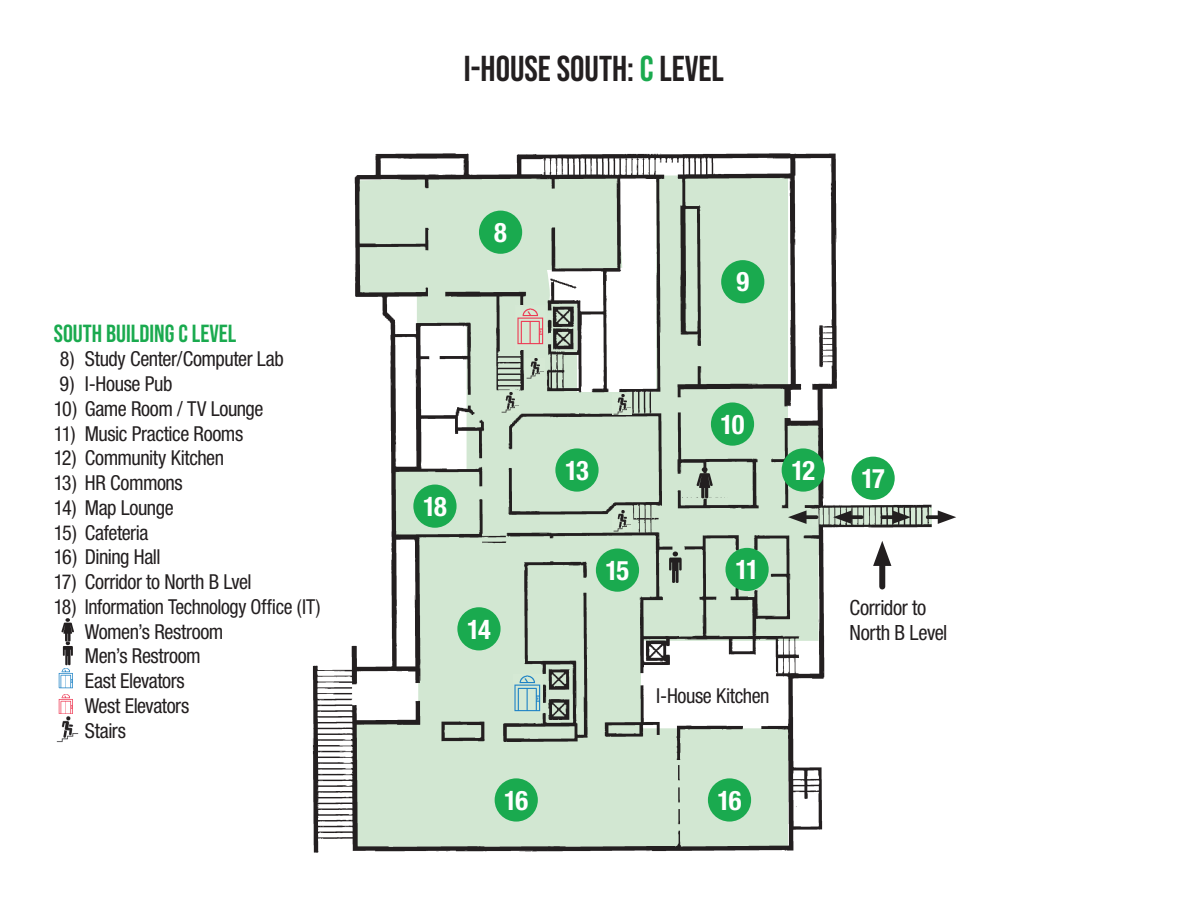
<style>
.page{position:relative;width:1188px;height:918px;background:#fff}
.page>*{position:absolute;margin:0;border:0;box-sizing:border-box;transform-origin:0 0}
.t1{font:36px "Bebas Neue";color:#231f20}
.t2{font:700 condensed 27px "Helvetica Neue";letter-spacing:-.065em;color:#fff}
.t3{font:24.75px "Bebas Neue";color:#1aaa4f}
.t4{font:condensed 21px/25.2px "Helvetica Neue";letter-spacing:-.02em;color:#231f20}
.t5{font:condensed 20.7px "Helvetica Neue";letter-spacing:-.02em;color:#231f20}
.t6{font:condensed 20.7px/24.8px "Helvetica Neue";letter-spacing:-.02em;color:#231f20;scale:.96 1}
.s1{color:#1aaa4f}
</style>
<div class="page">
<img style="left:312px;top:153px;width:626px;height:700px">
<div style="left:479px;top:211px;width:43px;height:43px;background:#1aaa4f;border-radius:50%"></div>
<div style="left:721px;top:260px;width:43px;height:43px;background:#1aaa4f;border-radius:50%"></div>
<div style="left:555px;top:448px;width:44px;height:44px;background:#1aaa4f;border-radius:50%"></div>
<div style="left:711px;top:402px;width:43px;height:44px;background:#1aaa4f;border-radius:50%"></div>
<div style="left:782px;top:448px;width:43px;height:44px;background:#1aaa4f;border-radius:50%"></div>
<div style="left:852px;top:457px;width:43px;height:43px;background:#1aaa4f;border-radius:50%"></div>
<div style="left:725px;top:548px;width:44px;height:43px;background:#1aaa4f;border-radius:50%"></div>
<div style="left:596px;top:549px;width:43px;height:43px;background:#1aaa4f;border-radius:50%"></div>
<div style="left:457px;top:607px;width:44px;height:43px;background:#1aaa4f;border-radius:50%"></div>
<div style="left:413px;top:485px;width:44px;height:43px;background:#1aaa4f;border-radius:50%"></div>
<div style="left:495px;top:778px;width:43px;height:44px;background:#1aaa4f;border-radius:50%"></div>
<div style="left:708px;top:778px;width:43px;height:44px;background:#1aaa4f;border-radius:50%"></div>
<div style="left:879px;top:556px;width:6px;height:31px;background:#231f20"></div>
<svg style="left:873px;top:541px;width:18px;height:25px"></svg>
<svg style="left:852px;top:515px;width:10px;height:4px"></svg>
<svg style="left:833px;top:510px;width:19px;height:14px"></svg>
<svg style="left:807px;top:515px;width:10px;height:4px"></svg>
<svg style="left:788px;top:510px;width:19px;height:14px"></svg>
<svg style="left:882px;top:515px;width:10px;height:4px"></svg>
<svg style="left:892px;top:510px;width:19px;height:14px"></svg>
<svg style="left:928px;top:515px;width:10px;height:4px"></svg>
<svg style="left:938px;top:510px;width:18px;height:14px"></svg>
<img style="left:62px;top:619px;width:12px;height:46px">
<img style="left:58px;top:668px;width:15px;height:20px">
<img style="left:58px;top:694px;width:15px;height:20px">
<img style="left:56px;top:716px;width:23px;height:27px">
<img style="left:696px;top:467px;width:17px;height:32px">
<img style="left:668px;top:552px;width:15px;height:32px">
<div style="left:513px;top:674px;width:29px;height:39px;background:#d4e8d4"></div>
<img style="left:514px;top:675px;width:27px;height:37px">
<div style="left:515px;top:305px;width:32px;height:44px;background:#d4e8d4"></div>
<img style="left:517px;top:308px;width:27px;height:37px">
<img style="left:501px;top:392px;width:19px;height:21px">
<img style="left:526px;top:358px;width:19px;height:21px">
<img style="left:613px;top:394px;width:19px;height:21px">
<img style="left:613px;top:510px;width:19px;height:21px">
<p class="t3" style="left:54px;top:319px;width:184px">SOUTH BUILDING C LEVEL</p>
<p class="t5" style="left:60px;top:347px;width:226px">8) Study Center/Computer Lab</p>
<p class="t5" style="left:60px;top:372px;width:114px">9) I-House Pub</p>
<p class="t5" style="left:54px;top:397px;width:211px">10) Game Room / TV Lounge</p>
<p class="t5" style="left:54px;top:421px;width:191px">11) Music Practice Rooms</p>
<p class="t5" style="left:54px;top:446px;width:172px">12) Community Kitchen</p>
<p class="t5" style="left:54px;top:471px;width:130px">13) HR Commons</p>
<p class="t5" style="left:54px;top:496px;width:121px">14) Map Lounge</p>
<p class="t5" style="left:54px;top:520px;width:96px">15) Cafeteria</p>
<p class="t5" style="left:54px;top:545px;width:108px">16) Dining Hall</p>
<p class="t5" style="left:54px;top:570px;width:199px">17) Corridor to North B Lvel</p>
<p class="t6" style="left:85px;top:594px;width:247px;text-indent:-31px">18) Information Technology Office (IT)<br>Women’s Restroom<br>Men’s Restroom<br>East Elevators<br>West Elevators<br>Stairs</p>
<h1 class="t1" style="left:464px;top:48px;width:262px">I-HOUSE SOUTH: <span class="s1">C</span> LEVEL</h1>
<h2 class="t2" style="left:494px;top:216px;width:14px">8</h2>
<h2 class="t2" style="left:736px;top:265px;width:14px">9</h2>
<h2 class="t2" style="left:423px;top:490px;width:25px">18</h2>
<h2 class="t2" style="left:467px;top:613px;width:25px">14</h2>
<h2 class="t2" style="left:565px;top:454px;width:25px">13</h2>
<h2 class="t2" style="left:721px;top:408px;width:25px">10</h2>
<h2 class="t2" style="left:791px;top:454px;width:25px">12</h2>
<h2 class="t2" style="left:861px;top:462px;width:25px">17</h2>
<h2 class="t2" style="left:606px;top:554px;width:25px">15</h2>
<h2 class="t2" style="left:735px;top:553px;width:25px">11</h2>
<p class="t5" style="left:656px;top:684px;width:115px">I-House Kitchen</p>
<p class="t4" style="left:850px;top:594px;width:99px">Corridor to<br>North B Level</p>
<h2 class="t2" style="left:504px;top:784px;width:25px">16</h2>
<h2 class="t2" style="left:718px;top:784px;width:25px">16</h2>
</div>
